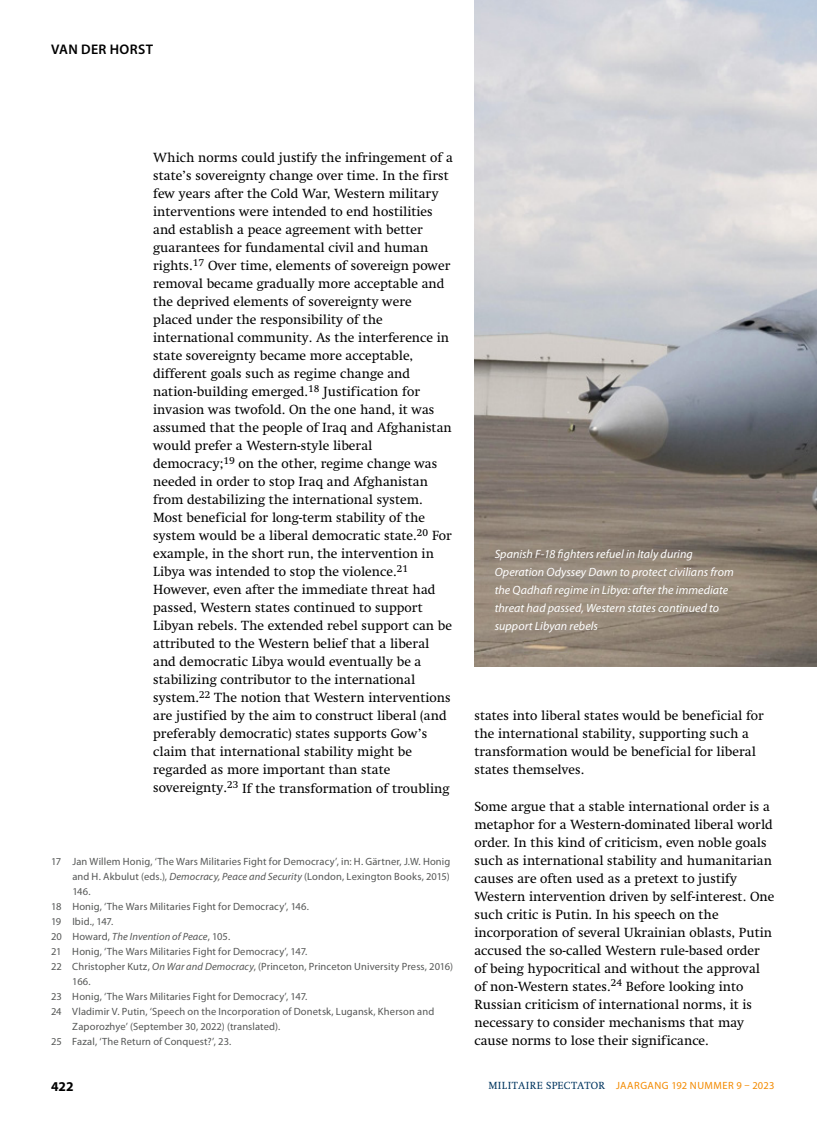
<style>
.page{position:relative;width:817px;height:1136px;background:#fff}
.page>*{position:absolute;margin:0;border:0;box-sizing:border-box;transform-origin:0 0}
.t1{font:600 13.95px "Myriad Pro";letter-spacing:.03em;color:#000}
.t2{font:13.5px/18px "Swift LT Std";color:#000}
.t3{font:700 13.5px "Myriad Pro";color:#000}
.t4{font:italic 12px/18px "Myriad Pro";letter-spacing:.005em;color:#fff}
.t5{font:10.5px "Myriad Pro";letter-spacing:.015em;color:#555756}
.t6{font:10.5px "Myriad Pro";letter-spacing:.045em;color:#f38a00}
.t7{font:italic 10.5px "Myriad Pro";letter-spacing:.01em;color:#555756}
.t8{font:10.5px "Myriad Pro";letter-spacing:-.005em;color:#555756}
.s1{font-style:italic}
.s2{font-style:normal}
.s3{font-family:"Swift LT Std";color:#00355f}
</style>
<div class="page">
<img style="left:474px;top:0;width:342px;height:666px">
<p class="t1" style="left:51px;top:40px;width:103px">VAN DER HORST</p>
<p class="t2" style="left:153px;top:149px;width:301px">Which norms could justify the infringement of a state’s sovereignty change over time. In the first few years after the Cold War, Western military interventions were intended to end hostilities and establish a peace agreement with better guarantees for fundamental civil and human rights.<sup>17</sup> Over time, elements of sovereign power removal became gradually more acceptable and the deprived elements of sovereignty were placed under the responsibility of the international community. As the interference in state sovereignty became more acceptable, different goals such as regime change and nation-building emerged.<sup>18</sup> Justification for invasion was twofold. On the one hand, it was assumed that the people of Iraq and Afghanistan would prefer a Western-style liberal democracy;<sup>19</sup> on the other, regime change was needed in order to stop Iraq and Afghanistan from destabilizing the international system.<br>Most beneficial for long-term stability of the system would be a liberal democratic state.<sup>20</sup> For example, in the short run, the intervention in Libya was intended to stop the violence.<sup>21<br></sup>However, even after the immediate threat had passed, Western states continued to support Libyan rebels. The extended rebel support can be attributed to the Western belief that a liberal and democratic Libya would eventually be a stabilizing contributor to the international system.<sup>22</sup> The notion that Western interventions are justified by the aim to construct liberal (and preferably democratic) states supports Gow’s claim that international stability might be regarded as more important than state sovereignty.<sup>23</sup> If the transformation of troubling</p>
<p class="t5" style="left:51px;top:854px;width:401px">17 Jan Willem Honig, ‘The Wars Militaries Fight for Democracy’, in: H. Gärtner, J.W. Honig</p>
<p class="t5" style="left:72px;top:869px;width:379px">and H. Akbulut (eds.), <span class="s1">Democracy, Peace and Security</span> (London, Lexington Books, 2015)</p>
<p class="t5" style="left:72px;top:884px;width:20px">146.</p>
<p class="t5" style="left:51px;top:899px;width:259px">18 Honig, ‘The Wars Militaries Fight for Democracy’, 146.</p>
<p class="t8" style="left:51px;top:914px;width:64px">19 Ibid., 147.</p>
<p class="t7" style="left:51px;top:929px;width:181px"><span class="s2">20 Howard,</span> The Invention of Peace<span class="s2">, 105.</span></p>
<p class="t5" style="left:51px;top:944px;width:258px">21 Honig, ‘The Wars Militaries Fight for Democracy’, 147.</p>
<p class="t5" style="left:51px;top:959px;width:403px">22 Christopher Kutz, <span class="s1">On War and Democracy</span>, (Princeton, Princeton University Press, 2016)</p>
<p class="t5" style="left:72px;top:974px;width:20px">166.</p>
<p class="t5" style="left:51px;top:989px;width:258px">23 Honig, ‘The Wars Militaries Fight for Democracy’, 147.</p>
<p class="t5" style="left:51px;top:1004px;width:385px">24 Vladimir V. Putin, ‘Speech on the Incorporation of Donetsk, Lugansk, Kherson and</p>
<p class="t5" style="left:72px;top:1019px;width:209px">Zaporozhye’ (September 30, 2022) (translated).</p>
<p class="t5" style="left:51px;top:1034px;width:182px">25 Fazal, ‘The Return of Conquest?’, 23.</p>
<p class="t4" style="left:494px;top:545px;width:241px">Spanish F-18 fighters refuel in Italy during Operation Odyssey Dawn to protect civilians from the Qadhafi regime in Libya: after the immediate threat had passed, Western states continued to support Libyan rebels</p>
<p class="t2" style="left:474px;top:707px;width:291px">states into liberal states would be beneficial for the international stability, supporting such a transformation would be beneficial for liberal states themselves.</p>
<p class="t2" style="left:474px;top:797px;width:301px">Some argue that a stable international order is a metaphor for a Western-dominated liberal world order. In this kind of criticism, even noble goals such as international stability and humanitarian causes are often used as a pretext to justify Western intervention driven by self-interest. One such critic is Putin. In his speech on the incorporation of several Ukrainian oblasts, Putin accused the so-called Western rule-based order of being hypocritical and without the approval of non-Western states.<sup>24</sup> Before looking into Russian criticism of international norms, it is necessary to consider mechanisms that may cause norms to lose their significance.</p>
<p class="t3" style="left:51px;top:1077px;width:24px">422</p>
<p class="t6" style="left:488px;top:1078px;width:287px"><span class="s3">MILITAIRE SPECTATOR</span> JAARGANG 192 NUMMER 9 – 2023</p>
</div>
